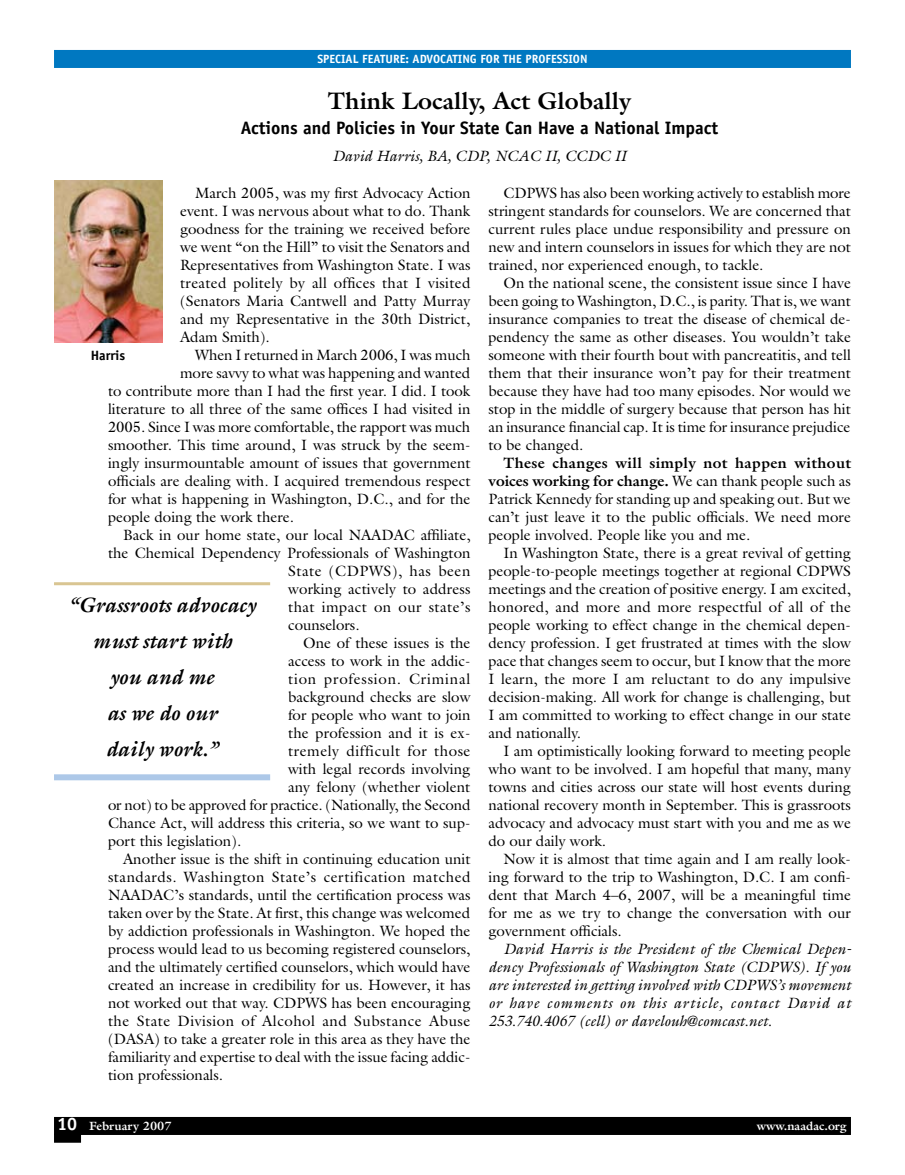
<style>
.page{position:relative;width:905px;height:1175px;background:#fff}
.page>*{position:absolute;margin:0;border:0;box-sizing:border-box;transform-origin:0 0}
.t1{font:700 24px "Galliard";color:#000}
.t2{font:italic 700 21px/36px "Galliard";color:#000;text-align:center}
.t3{font:700 18px "Officina Sans";color:#000}
.t4{font:15px/18px "Galliard";color:#000;text-align:justify}
.t5{font:italic 15px/18px "Galliard";color:#000;text-align:justify}
.t6{font:15px "Galliard";letter-spacing:.035em;color:#000}
.t7{font:15px "Galliard";letter-spacing:.05em;color:#000}
.t8{font:15px "Galliard";letter-spacing:.03em;color:#000}
.t9{font:700 13.5px "Officina Sans";color:#000}
.t10{font:700 12px "Officina Sans";color:#fff}
.t11{font:700 12px "Galliard";color:#fff}
.s1{font-weight:700}
.s2{font-family:"Officina Sans";font-size:18px}
</style>
<div class="page">
<div style="left:54px;top:1133px;width:27px;height:9px;background:#000"></div>
<div style="left:54px;top:1116px;width:796px;height:18px;background:#000"></div>
<div style="left:54px;top:50px;width:796px;height:18px;background:#0078c1"></div>
<img style="left:54px;top:180px;width:108px;height:162px">
<hr style="left:54px;top:582px;width:216px;height:3px;background:#d9c592">
<div style="left:54px;top:774px;width:216px;height:6px;background:#adc8e8"></div>
<p class="t10" style="left:317px;top:52px;width:272px">SPECIAL FEATURE: ADVOCATING FOR THE PROFESSION</p>
<h1 class="t1" style="left:328px;top:85px;width:304px">Think Locally, Act Globally</h1>
<p class="t3" style="left:241px;top:117px;width:479px">Actions and Policies in Your State Can Have a National Impact</p>
<p class="t5" style="left:332px;top:147px;width:296px">David Harris, BA, CDP, NCAC II, CCDC II</p>
<p class="t4" style="left:180px;top:184px;width:292px;text-indent:15px">March 2005, was my first Advocacy Action event. I was nervous about what to do. Thank goodness for the training we received before we went “on the Hill” to visit the Senators and Representatives from Washington State. I was treated politely by all offices that I visited (Senators Maria Cantwell and Patty Murray and my Representative in the 30th District, Adam Smith).</p>
<p class="t4" style="left:195px;top:346px;width:277px">When I returned in March 2006, I was much</p>
<p class="t4" style="left:180px;top:364px;width:292px">more savvy to what was happening and wanted</p>
<p class="t4" style="left:108px;top:382px;width:364px">to contribute more than I had the first year. I did. I took</p>
<p class="t4" style="left:108px;top:400px;width:364px">literature to all three of the same offices I had visited in</p>
<p class="t4" style="left:108px;top:418px;width:364px">2005. Since I was more comfortable, the rapport was much</p>
<p class="t4" style="left:108px;top:436px;width:364px">smoother. This time around, I was struck by the seem-</p>
<p class="t4" style="left:108px;top:454px;width:364px">ingly insurmountable amount of issues that government</p>
<p class="t4" style="left:108px;top:472px;width:364px">officials are dealing with. I acquired tremendous respect</p>
<p class="t4" style="left:108px;top:490px;width:364px">for what is happening in Washington, D.C., and for the</p>
<p class="t4" style="left:108px;top:508px;width:187px">people doing the work there.</p>
<p class="t4" style="left:123px;top:526px;width:349px">Back in our home state, our local NAADAC affiliate,</p>
<p class="t4" style="left:108px;top:544px;width:364px">the Chemical Dependency Professionals of Washington</p>
<p class="t6" style="left:288px;top:561px;width:184px">State (CDPWS), has been</p>
<p class="t4" style="left:288px;top:580px;width:184px">working actively to address</p>
<p class="t8" style="left:288px;top:597px;width:184px">that impact on our state’s</p>
<p class="t4" style="left:288px;top:616px;width:73px">counselors.</p>
<p class="t4" style="left:303px;top:634px;width:169px">One of these issues is the</p>
<p class="t4" style="left:288px;top:652px;width:184px">access to work in the addic-</p>
<p class="t7" style="left:288px;top:669px;width:184px">tion profession. Criminal</p>
<p class="t4" style="left:288px;top:688px;width:184px">background checks are slow</p>
<p class="t4" style="left:288px;top:706px;width:184px">for peo-ple who want to join</p>
<p class="t4" style="left:288px;top:724px;width:184px">the profession and it is ex-</p>
<p class="t6" style="left:288px;top:741px;width:184px">tremely difficult for those</p>
<p class="t4" style="left:288px;top:760px;width:184px">with legal records involving</p>
<p class="t4" style="left:288px;top:778px;width:184px">any felony (whether violent</p>
<p class="t4" style="left:108px;top:796px;width:364px">or not) to be approved for practice. (Nation-ally, the Second</p>
<p class="t4" style="left:108px;top:814px;width:364px">Chance Act, will address this criteria, so we want to sup-</p>
<p class="t4" style="left:108px;top:832px;width:135px">port this legislation).</p>
<p class="t4" style="left:123px;top:850px;width:349px">Another issue is the shift in continuing education unit</p>
<p class="t6" style="left:108px;top:867px;width:364px">standards. Washington State’s certification matched</p>
<p class="t4" style="left:108px;top:886px;width:364px">NAADAC’s standards, until the certification process was</p>
<p class="t4" style="left:108px;top:904px;width:363px">taken over by the State. At first, this change was welcomed</p>
<p class="t4" style="left:108px;top:922px;width:364px">by addiction professionals in Washington. We hoped the</p>
<p class="t4" style="left:108px;top:940px;width:364px">process would lead to us becoming registered counselors,</p>
<p class="t4" style="left:108px;top:958px;width:364px">and the ultimately certified counselors, which would have</p>
<p class="t4" style="left:108px;top:976px;width:364px">created an increase in credibility for us. However, it has</p>
<p class="t4" style="left:108px;top:994px;width:364px">not worked out that way. CDPWS has been encouraging</p>
<p class="t6" style="left:108px;top:1011px;width:364px">the State Division of Alcohol and Substance Abuse</p>
<p class="t4" style="left:108px;top:1030px;width:364px">(DASA) to take a greater role in this area as they have the</p>
<p class="t4" style="left:108px;top:1048px;width:362px">famili-arity and expertise to deal with the issue facing addic-</p>
<p class="t4" style="left:108px;top:1066px;width:117px">tion professionals.</p>
<p class="t4" style="left:488px;top:184px;width:364px;text-indent:15px">CDPWS has also been working actively to establish more stringent standards for counselors. We are concerned that current rules place undue responsibility and pressure on new and intern counselors in issues for which they are not trained, nor experienced enough, to tackle.</p>
<p class="t4" style="left:488px;top:274px;width:364px;text-indent:15px">On the national scene, the consistent issue since I have been going to Washington, D.C., is parity. That is, we want insurance companies to treat the disease of chemical de&shy;pendency the same as other diseases. You wouldn’t take someone with their fourth bout with pancreatitis, and tell them that their insurance won’t pay for their treatment because they have had too many episodes. Nor would we stop in the middle of surgery because that person has hit an insurance financial cap. It is time for insurance prejudice to be changed.</p>
<p class="t4" style="left:488px;top:454px;width:364px;text-indent:15px"><span class="s1">These changes will simply not happen without voices working for change.</span> We can thank people such as Patrick Kennedy for standing up and speaking out. But we can’t just leave it to the public officials. We need more people involved. People like you and me.</p>
<p class="t4" style="left:488px;top:544px;width:364px;text-indent:15px">In Washington State, there is a great revival of getting people-to-people meetings together at regional CDPWS meetings and the creation of positive energy. I am excited, honored, and more and more respectful of all of the people working to effect change in the chemical depen&shy;dency profession. I get frustrated at times with the slow pace that changes seem to occur, but I know that the more I learn, the more I am reluctant to do any impulsive decision-making. All work for change is challenging, but I am committed to working to effect change in our state and nationally.</p>
<p class="t4" style="left:488px;top:742px;width:364px;text-indent:15px">I am optimistically looking forward to meeting people who want to be involved. I am hopeful that many, many towns and cities across our state will host events during national recovery month in September. This is grassroots advocacy and advocacy must start with you and me as we do our daily work.</p>
<p class="t4" style="left:488px;top:850px;width:364px;text-indent:15px">Now it is almost that time again and I am really look&shy;ing forward to the trip to Washington, D.C. I am confi&shy;dent that March 4–6, 2007, will be a meaningful time for me as we try to change the conversation with our government officials.</p>
<p class="t5" style="left:488px;top:940px;width:364px;text-indent:15px">David Harris is the President of the Chemical Depen&shy;dency Professionals of Washington State (CDPWS). If you are interested in getting involved with CDPWS’s movement or have comments on this article, contact David at 253.740.4067 (cell) or davelouh@comcast.net.</p>
<p class="t9" style="left:91px;top:347px;width:36px">Harris</p>
<h2 class="t2" style="left:68px;top:587px;width:189px">“Grassroots advocacy must start with<br>you and me<br>as we do our<br>daily work.”</h2>
<p class="t11" style="left:57px;top:1118px;width:116px"><span class="s2">10</span> February 2007</p>
<p class="t11" style="left:756px;top:1118px;width:91px">www.naadac.org</p>
</div>
